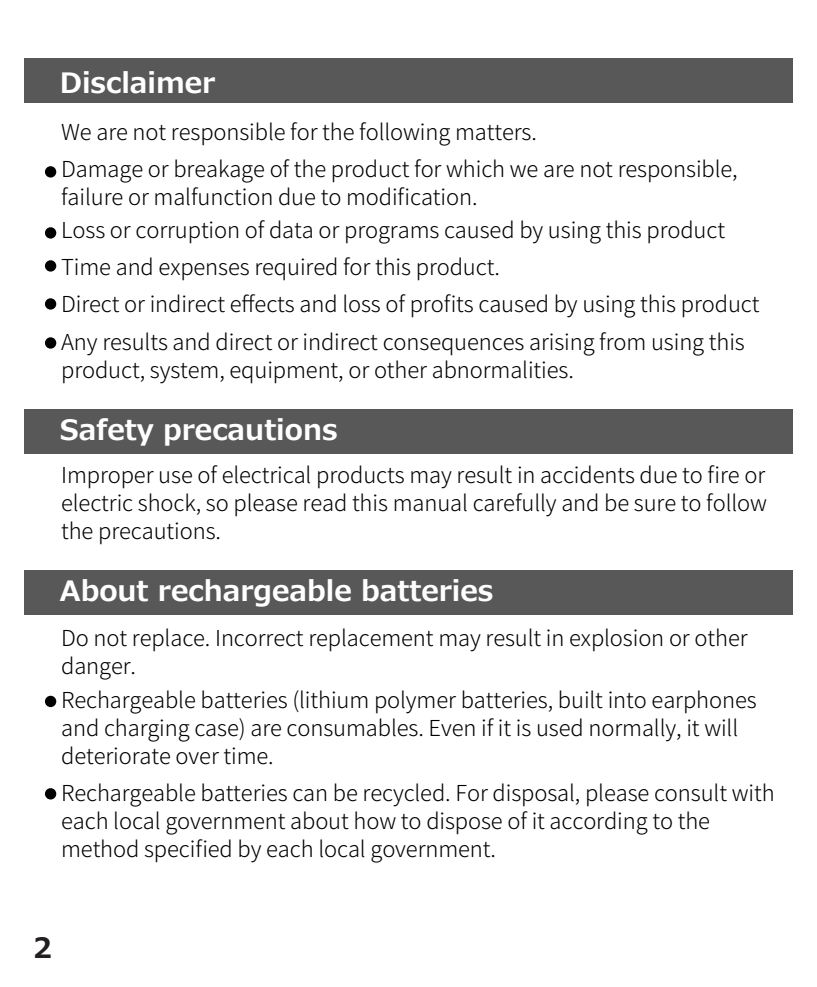
<style>
.page{position:relative;width:817px;height:987px;background:#fff}
.page>*{position:absolute;margin:0;border:0;box-sizing:border-box;transform-origin:0 0}
.t1{font:700 28px "Meiryo UI";color:#fff}
.t2{font:700 28px "Meiryo";color:#231f20}
.t3{font:300 22px/28px "Source Han Sans CN";letter-spacing:-.005em;color:#000}
</style>
<div class="page">
<div style="left:24px;top:58px;width:768px;height:44px;background:#585859"></div>
<div style="left:45px;top:166px;width:11px;height:11px;background:#000;border-radius:50%"></div>
<div style="left:45px;top:227px;width:11px;height:11px;background:#000;border-radius:50%"></div>
<div style="left:45px;top:260px;width:11px;height:11px;background:#000;border-radius:50%"></div>
<div style="left:45px;top:298px;width:11px;height:11px;background:#000;border-radius:50%"></div>
<div style="left:45px;top:337px;width:11px;height:11px;background:#000;border-radius:50%"></div>
<div style="left:24px;top:409px;width:768px;height:44px;background:#585859"></div>
<div style="left:24px;top:570px;width:768px;height:44px;background:#585859"></div>
<div style="left:45px;top:695px;width:11px;height:12px;background:#000;border-radius:50%"></div>
<div style="left:45px;top:788px;width:11px;height:11px;background:#000;border-radius:50%"></div>
<p class="t1" style="left:60px;top:63px;width:157px">Disclaimer</p>
<p class="t3" style="left:61px;top:114px;width:678px;line-height:36.8px">We are not responsible for the following matters.<br>Damage or breakage of the product for which we are not responsible,</p>
<p class="t3" style="left:61px;top:181px;width:665px;line-height:33.2px">failure or malfunction due to modification.<br>Loss or corruption of data or programs caused by using this product</p>
<p class="t3" style="left:61px;top:249px;width:699px;line-height:37.6px">Time and expenses required for this product.<br>Direct or indirect effects and loss of profits caused by using this product<br>Any results and direct or indirect consequences arising from using this</p>
<p class="t3" style="left:61px;top:356px;width:514px">product, system, equipment, or other abnormalities.</p>
<p class="t1" style="left:60px;top:410px;width:279px">Safety precautions</p>
<p class="t3" style="left:61px;top:461px;width:707px;text-align:justify">Improper use of electrical products may result in accidents due to fire or electric shock, so please read this manual carefully and be sure to follow the precautions.</p>
<p class="t1" style="left:60px;top:571px;width:434px">About rechargeable batteries</p>
<p class="t3" style="left:61px;top:624px;width:688px">Do not replace. Incorrect replacement may result in explosion or other danger.</p>
<p class="t3" style="left:61px;top:686px;width:697px">Rechargeable batteries (lithium polymer batteries, built into earphones and charging case) are consumables. Even if it is used normally, it will deteriorate over time.</p>
<p class="t3" style="left:61px;top:779px;width:714px">Rechargeable batteries can be recycled. For disposal, please consult with each local government about how to dispose of it according to the method specified by each local government.</p>
<p class="t2" style="left:33px;top:927px;width:20px">2</p>
</div>
